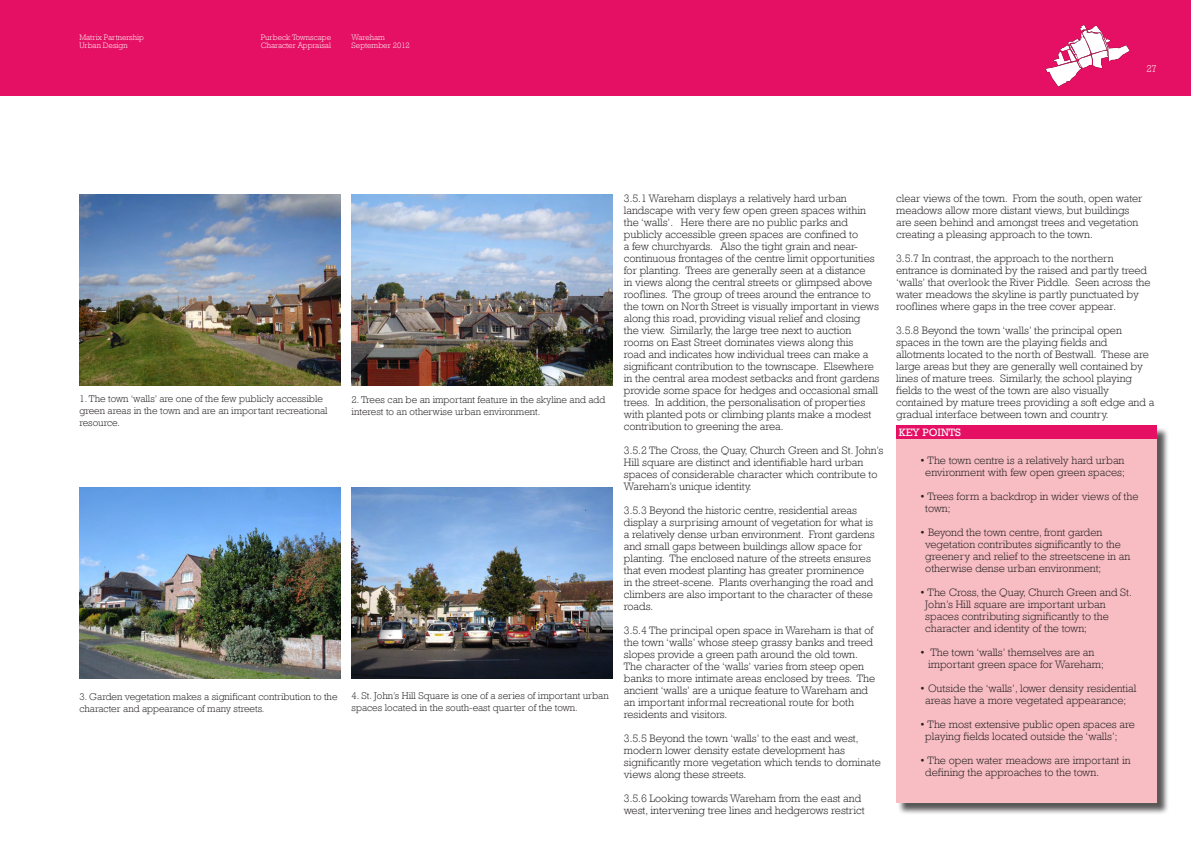
<style>
.page{position:relative;width:1191px;height:842px;background:#fff}
.page>*{position:absolute;margin:0;border:0;box-sizing:border-box;transform-origin:0 0}
.t1{font:300 11px/12px "Rockwell";color:#231f20}
.t2{font:11px "Rockwell";color:#fbfbfa}
.t3{font:300 10px/12px "Rockwell";color:#231f20}
.t4{font:300 10px "Rockwell";color:#fff}
.t5{font:300 8px/8.5px "Rockwell";color:#fff}
</style>
<div class="page">
<div style="left:0;top:0;width:1191px;height:95px;background:#e50f63"></div>
<img style="left:1029px;top:25px;width:104px;height:71px">
<img style="left:351px;top:194px;width:261px;height:191px">
<img style="left:351px;top:488px;width:261px;height:191px">
<img style="left:79px;top:194px;width:261px;height:191px">
<img style="left:79px;top:488px;width:261px;height:191px">
<div style="left:897px;top:427px;width:272px;height:388px;background:#231f20;opacity:.75"></div>
<div style="left:896px;top:425px;width:261px;height:377px;background:#f7bdc3"></div>
<div style="left:896px;top:425px;width:261px;height:14px;background:#e50f63"></div>
<p class="t5" style="left:79px;top:32px;width:66px">Matrix Partnership</p>
<p class="t5" style="left:79px;top:41px;width:50px">Urban Design</p>
<p class="t5" style="left:261px;top:32px;width:72px">Purbeck Townscape<br>Character Appraisal</p>
<p class="t5" style="left:351px;top:32px;width:35px">Wareham</p>
<p class="t5" style="left:351px;top:41px;width:60px">September 2012</p>
<p class="t4" style="left:1146px;top:61px;width:12px">27</p>
<p class="t3" style="left:79px;top:392px;width:250px">1. The town ‘walls’ are one of the few publicly accessible green areas in the town and are an important recreational resource.</p>
<p class="t3" style="left:352px;top:394px;width:255px">2. Trees can be an important feature in the skyline and add interest to an otherwise urban environment.</p>
<p class="t3" style="left:79px;top:690px;width:260px">3. Garden vegetation makes a significant contribution to the character and appearance of many streets.</p>
<p class="t3" style="left:352px;top:689px;width:258px">4. St. John’s Hill Square is one of a series of important urban spaces located in the south-east quarter of the town.</p>
<p class="t1" style="left:624px;top:192px;width:257px">3.5.1 Wareham displays a relatively hard urban landscape with very few open green spaces within the ‘walls’. Here there are no public parks and publicly accessible green spaces are confined to<br>a few churchyards. Also the tight grain and near&shy;continuous frontages of the centre limit opportunities for planting. Trees are generally seen at a distance<br>in views along the central streets or glimpsed above rooflines. The group of trees around the entrance to the town on North Street is visually important in views along this road, providing visual relief and closing<br>the view. Similarly, the large tree next to auction rooms on East Street dominates views along this<br>road and indicates how individual trees can make a significant contribution to the townscape. Elsewhere in the central area modest setbacks and front gardens provide some space for hedges and occasional small trees. In addition, the personalisation of properties with planted pots or climbing plants make a modest contribution to greening the area.</p>
<p class="t1" style="left:624px;top:444px;width:261px">3.5.2 The Cross, the Quay, Church Green and St. John’s Hill square are distinct and identifiable hard urban spaces of considerable character which contribute to Wareham’s unique identity.</p>
<p class="t1" style="left:624px;top:504px;width:252px">3.5.3 Beyond the historic centre, residential areas display a surprising amount of vegetation for what is a relatively dense urban environment. Front gardens and small gaps between buildings allow space for planting. The enclosed nature of the streets ensures that even modest planting has greater prominence in the street-scene. Plants overhanging the road and climbers are also important to the character of these roads.</p>
<p class="t1" style="left:624px;top:624px;width:253px">3.5.4 The principal open space in Wareham is that of the town ‘walls’ whose steep grassy banks and treed slopes provide a green path around the old town.<br>The character of the ‘walls’ varies from steep open banks to more intimate areas enclosed by trees. The ancient ‘walls’ are a unique feature to Wareham and an important informal recreational route for both residents and visitors.</p>
<p class="t1" style="left:624px;top:732px;width:258px">3.5.5 Beyond the town ‘walls’ to the east and west, modern lower density estate development has significantly more vegetation which tends to dominate views along these streets.</p>
<p class="t1" style="left:624px;top:792px;width:242px">3.5.6 Looking towards Wareham from the east and west, intervening tree lines and hedgerows restrict</p>
<p class="t1" style="left:896px;top:192px;width:248px">clear views of the town. From the south, open water meadows allow more distant views, but buildings are seen behind and amongst trees and vegetation creating a pleasing approach to the town.</p>
<p class="t1" style="left:896px;top:252px;width:256px">3.5.7 In contrast, the approach to the northern entrance is dominated by the raised and partly treed ‘walls’ that overlook the River Piddle. Seen across the water meadows the skyline is partly punctuated by rooflines where gaps in the tree cover appear.</p>
<p class="t1" style="left:896px;top:324px;width:260px">3.5.8 Beyond the town ‘walls’ the principal open spaces in the town are the playing fields and allotments located to the north of Bestwall. These are large areas but they are generally well contained by lines of mature trees. Similarly, the school playing fields to the west of the town are also visually contained by mature trees providing a soft edge and a gradual interface between town and country.</p>
<p class="t2" style="left:898px;top:424px;width:64px">KEY POINTS</p>
<p class="t1" style="left:919px;top:454px;width:206px">• The town centre is a relatively hard urban</p>
<p class="t1" style="left:925px;top:466px;width:201px">environment with few open green spaces;</p>
<p class="t1" style="left:919px;top:490px;width:220px">• Trees form a backdrop in wider views of the</p>
<p class="t1" style="left:925px;top:502px;width:27px">town;</p>
<p class="t1" style="left:919px;top:526px;width:184px">• Beyond the town centre, front garden</p>
<p class="t1" style="left:925px;top:538px;width:197px">vegetation contributes significantly to the</p>
<p class="t1" style="left:925px;top:550px;width:206px">greenery and relief to the streetscene in an</p>
<p class="t1" style="left:925px;top:562px;width:178px">otherwise dense urban environment;</p>
<p class="t1" style="left:919px;top:586px;width:214px">• The Cross, the Quay, Church Green and St.</p>
<p class="t1" style="left:925px;top:598px;width:182px">John’s Hill square are important urban</p>
<p class="t1" style="left:925px;top:610px;width:185px">spaces contributing significantly to the</p>
<p class="t1" style="left:925px;top:622px;width:163px">character and identity of the town;</p>
<p class="t1" style="left:919px;top:646px;width:176px">• The town ‘walls’ themselves are an</p>
<p class="t1" style="left:928px;top:658px;width:177px">important green space for Wareham;</p>
<p class="t1" style="left:919px;top:682px;width:218px">• Outside the ‘walls’, lower density residential</p>
<p class="t1" style="left:925px;top:694px;width:202px">areas have a more vegetated appearance;</p>
<p class="t1" style="left:919px;top:718px;width:216px">• The most extensive public open spaces are</p>
<p class="t1" style="left:925px;top:730px;width:194px">playing fields located outside the ‘walls’;</p>
<p class="t1" style="left:919px;top:754px;width:212px">• The open water meadows are important in</p>
<p class="t1" style="left:925px;top:766px;width:175px">defining the approaches to the town.</p>
</div>
